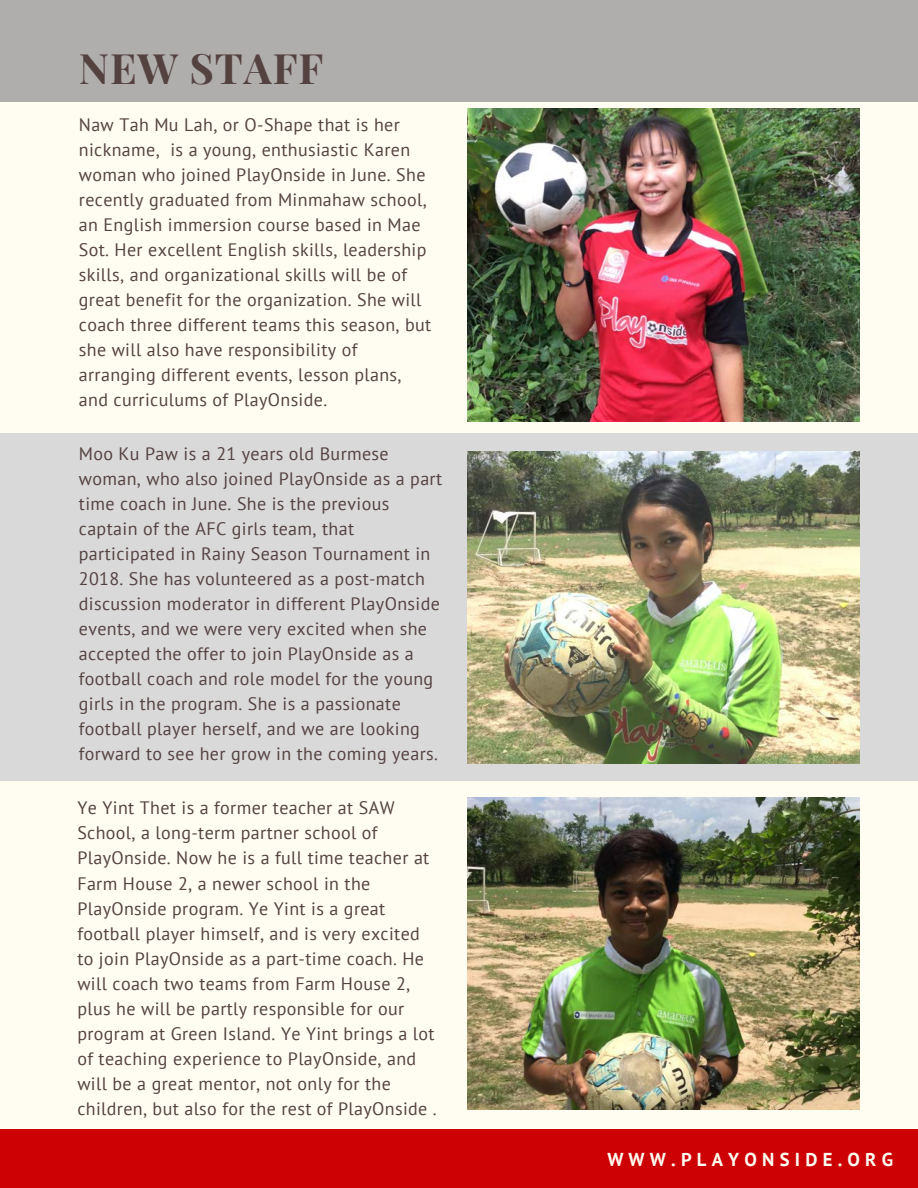
<style>
.page{position:relative;width:918px;height:1188px;background:#fffdf1}
.page>*{position:absolute;margin:0;border:0;box-sizing:border-box;transform-origin:0 0}
.t1{font:700 42px "Playfair Display";letter-spacing:.02em;color:#544241}
.t2{font:700 18.6px "PT Sans";letter-spacing:.28em;color:#fffdf1}
.t3{font:18px/25px "PT Sans";letter-spacing:.02em;color:#544241}
</style>
<div class="page">
<div style="left:0;top:1130px;width:918px;height:58px;background:#cd0004"></div>
<div style="left:0;top:0;width:918px;height:101px;background:#afaead"></div>
<div style="left:0;top:433px;width:918px;height:348px;background:#d9d9d9"></div>
<img style="left:467px;top:108px;width:393px;height:313px">
<img style="left:467px;top:451px;width:393px;height:313px">
<img style="left:467px;top:797px;width:393px;height:313px">
<h1 class="t1" style="left:79px;top:39px;width:246px">NEW STAFF</h1>
<p class="t3" style="left:79px;top:112px;width:354px">Naw Tah Mu Lah, or O-Shape that is her nickname, is a young, enthusiastic Karen woman who joined PlayOnside in June. She recently graduated from Minmahaw school, an English immersion course based in Mae Sot. Her excellent English skills, leadership skills, and organizational skills will be of great benefit for the organization. She will coach three different teams this season, but she will also have responsibility of arranging different events, lesson plans, and curriculums of PlayOnside.</p>
<p class="t3" style="left:79px;top:441px;width:365px">Moo Ku Paw is a 21 years old Burmese woman, who also joined PlayOnside as a part time coach in June. She is the previous captain of the AFC girls team, that participated in Rainy Season Tournament in 2018. She has volunteered as a post-match discussion moderator in different PlayOnside events, and we were very excited when she accepted the offer to join PlayOnside as a football coach and role model for the young girls in the program. She is a passionate football player herself, and we are looking forward to see her grow in the coming years.</p>
<p class="t3" style="left:77px;top:795px;width:361px">Ye Yint Thet is a former teacher at SAW School, a long-term partner school of PlayOnside. Now he is a full time teacher at Farm House 2, a newer school in the PlayOnside program. Ye Yint is a great football player himself, and is very excited to join PlayOnside as a part-time coach. He will coach two teams from Farm House 2, plus he will be partly responsible for our program at Green Island. Ye Yint brings a lot of teaching experience to PlayOnside, and will be a great mentor, not only for the children, but also for the rest of PlayOnside .</p>
<p class="t2" style="left:607px;top:1147px;width:287px">WWW.PLAYONSIDE.ORG</p>
</div>
